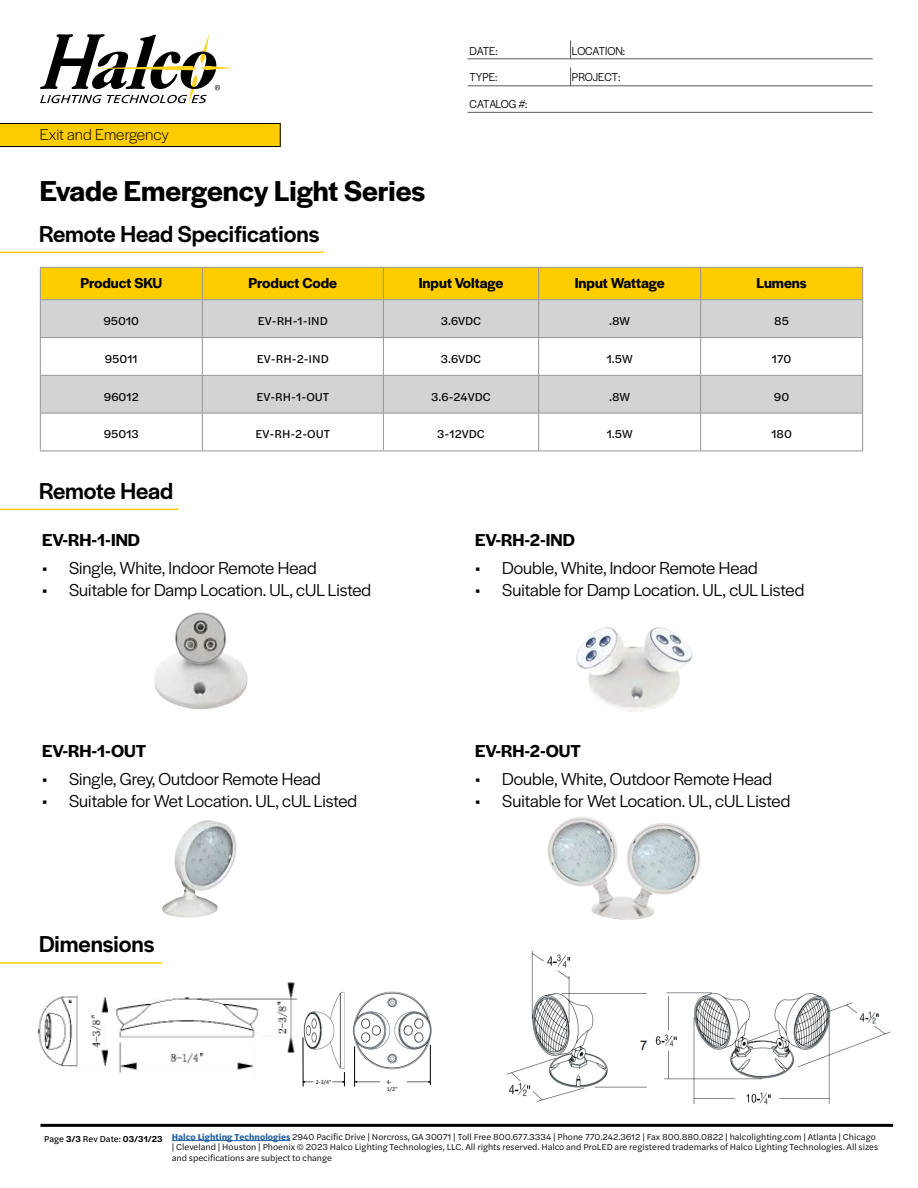
<style>
.page{position:relative;width:918px;height:1188px;background:#fff}
.page>*{position:absolute;margin:0;border:0;box-sizing:border-box;transform-origin:0 0}
.t1{font:600 30px "Halyard Display";color:#000}
.t2{font:500 24px "Halyard Display";color:#000}
.t3{font:18px "Halyard Display";color:#000}
.t4{font:600 18px "Halyard Display";letter-spacing:-.005em;color:#000}
.t5{font:16.5px "Calibri";color:#000}
.t6{font:300 16.5px "Halyard Display";color:#000}
.t7{font:600 15px "Halyard Display";color:#000}
.t8{font:12px "Halyard Text";color:#000}
.t9{font:12px "Halyard Display";color:#000;scale:.95 1}
.t10{font:12px "Halyard Display";letter-spacing:-.02em;color:#000;scale:.95 1}
.t11{font:9px/10.8px "Halyard Text";color:#000}
.t12{font:9px "Halyard Text";color:#000}
.t13{font:5.85px/7.1px "Calibri";color:#000}
.s1{font-weight:600}
.s2{font-weight:700;color:#215e9e}
</style>
<div class="page">
<svg style="left:40px;top:34px;width:193px;height:71px"></svg>
<hr style="left:40px;top:1124px;width:853px;height:3px;background:#000">
<svg style="left:0;top:123px;width:280px;height:24px"></svg>
<hr style="left:468px;top:59px;width:405px;height:1px;background:#59595c">
<svg style="left:570px;top:41px;width:1px;height:18px"></svg>
<hr style="left:468px;top:86px;width:405px;height:1px;background:#59595c">
<svg style="left:570px;top:68px;width:1px;height:18px"></svg>
<hr style="left:468px;top:112px;width:405px;height:1px;background:#59595c">
<hr style="left:0;top:252px;width:324px;height:1px;background:#fecd00">
<hr style="left:0;top:509px;width:178px;height:1px;background:#fecd00">
<hr style="left:0;top:962px;width:162px;height:2px;background:#fecd00">
<div style="left:41px;top:268px;width:821px;height:31px;background:#fecd00"></div>
<div style="left:41px;top:300px;width:821px;height:37px;background:#d1d3d4"></div>
<svg style="left:41px;top:338px;width:821px;height:113px"></svg>
<hr style="left:40px;top:267px;width:162px;height:1px;background:#939598">
<hr style="left:40px;top:268px;width:1px;height:31px;background:#939598">
<hr style="left:202px;top:267px;width:181px;height:1px;background:#939598">
<hr style="left:202px;top:268px;width:1px;height:31px;background:#939598">
<hr style="left:383px;top:267px;width:156px;height:1px;background:#939598">
<hr style="left:383px;top:268px;width:1px;height:31px;background:#939598">
<hr style="left:539px;top:267px;width:162px;height:1px;background:#939598">
<hr style="left:538px;top:268px;width:1px;height:31px;background:#939598">
<hr style="left:701px;top:267px;width:162px;height:1px;background:#939598">
<hr style="left:700px;top:268px;width:1px;height:31px;background:#939598">
<hr style="left:862px;top:268px;width:1px;height:31px;background:#939598">
<hr style="left:40px;top:299px;width:162px;height:1px;background:#939598">
<hr style="left:40px;top:300px;width:1px;height:37px;background:#939598">
<hr style="left:202px;top:299px;width:181px;height:1px;background:#939598">
<hr style="left:202px;top:300px;width:1px;height:37px;background:#939598">
<hr style="left:383px;top:299px;width:156px;height:1px;background:#939598">
<hr style="left:383px;top:300px;width:1px;height:37px;background:#939598">
<hr style="left:539px;top:299px;width:162px;height:1px;background:#939598">
<hr style="left:538px;top:300px;width:1px;height:37px;background:#939598">
<hr style="left:701px;top:299px;width:162px;height:1px;background:#939598">
<hr style="left:700px;top:300px;width:1px;height:37px;background:#939598">
<hr style="left:862px;top:300px;width:1px;height:37px;background:#939598">
<hr style="left:40px;top:337px;width:162px;height:1px;background:#939598">
<hr style="left:40px;top:338px;width:1px;height:37px;background:#939598">
<hr style="left:202px;top:337px;width:181px;height:1px;background:#939598">
<hr style="left:202px;top:338px;width:1px;height:37px;background:#939598">
<hr style="left:383px;top:337px;width:156px;height:1px;background:#939598">
<hr style="left:383px;top:338px;width:1px;height:37px;background:#939598">
<hr style="left:539px;top:337px;width:162px;height:1px;background:#939598">
<hr style="left:538px;top:338px;width:1px;height:37px;background:#939598">
<hr style="left:701px;top:337px;width:162px;height:1px;background:#939598">
<hr style="left:700px;top:338px;width:1px;height:37px;background:#939598">
<hr style="left:862px;top:338px;width:1px;height:37px;background:#939598">
<hr style="left:40px;top:375px;width:162px;height:1px;background:#939598">
<hr style="left:40px;top:376px;width:1px;height:37px;background:#939598">
<hr style="left:202px;top:375px;width:181px;height:1px;background:#939598">
<hr style="left:202px;top:376px;width:1px;height:37px;background:#939598">
<hr style="left:383px;top:375px;width:156px;height:1px;background:#939598">
<hr style="left:383px;top:376px;width:1px;height:37px;background:#939598">
<hr style="left:539px;top:375px;width:162px;height:1px;background:#939598">
<hr style="left:538px;top:376px;width:1px;height:37px;background:#939598">
<hr style="left:701px;top:375px;width:162px;height:1px;background:#939598">
<hr style="left:700px;top:376px;width:1px;height:37px;background:#939598">
<hr style="left:862px;top:376px;width:1px;height:37px;background:#939598">
<hr style="left:40px;top:413px;width:162px;height:1px;background:#939598">
<hr style="left:40px;top:413px;width:1px;height:38px;background:#939598">
<hr style="left:202px;top:413px;width:181px;height:1px;background:#939598">
<hr style="left:202px;top:413px;width:1px;height:38px;background:#939598">
<hr style="left:383px;top:413px;width:156px;height:1px;background:#939598">
<hr style="left:383px;top:413px;width:1px;height:38px;background:#939598">
<hr style="left:539px;top:413px;width:162px;height:1px;background:#939598">
<hr style="left:538px;top:413px;width:1px;height:38px;background:#939598">
<hr style="left:701px;top:413px;width:162px;height:1px;background:#939598">
<hr style="left:700px;top:413px;width:1px;height:38px;background:#939598">
<hr style="left:862px;top:413px;width:1px;height:38px;background:#939598">
<hr style="left:40px;top:451px;width:162px;height:1px;background:#939598">
<hr style="left:202px;top:451px;width:181px;height:1px;background:#939598">
<hr style="left:383px;top:451px;width:156px;height:1px;background:#939598">
<hr style="left:539px;top:451px;width:162px;height:1px;background:#939598">
<hr style="left:701px;top:451px;width:162px;height:1px;background:#939598">
<img style="left:162px;top:821px;width:59px;height:97px">
<img style="left:547px;top:817px;width:153px;height:103px">
<img style="left:576px;top:627px;width:117px;height:85px">
<img style="left:154px;top:612px;width:94px;height:97px">
<svg style="left:37px;top:995px;width:71px;height:72px"></svg>
<svg style="left:116px;top:982px;width:181px;height:91px"></svg>
<img style="left:506px;top:950px;width:141px;height:152px">
<img style="left:655px;top:992px;width:236px;height:113px">
<svg style="left:302px;top:991px;width:43px;height:82px"></svg>
<hr style="left:303px;top:1037px;width:1px;height:49px;background:#000">
<svg style="left:332px;top:1072px;width:13px;height:14px"></svg>
<svg style="left:303px;top:1081px;width:10px;height:2px"></svg>
<hr style="left:172px;top:1140px;width:118px;height:1px;background:#215e9e">
<svg style="left:353px;top:991px;width:79px;height:82px"></svg>
<hr style="left:430px;top:1045px;width:1px;height:40px;background:#000">
<hr style="left:354px;top:1046px;width:1px;height:41px;background:#000">
<svg style="left:355px;top:1081px;width:25px;height:2px"></svg>
<svg style="left:407px;top:1081px;width:23px;height:2px"></svg>
<h3 class="t6" style="left:40px;top:123px;width:131px">Exit and Emergency</h3>
<h1 class="t1" style="left:40px;top:170px;width:387px">Evade Emergency Light Series</h1>
<h2 class="t2" style="left:39px;top:217px;width:282px">Remote Head Specifications</h2>
<h3 class="t9" style="left:470px;top:42px;width:31px">DATE:</h3>
<h3 class="t9" style="left:572px;top:42px;width:58px">LOCATION:</h3>
<h3 class="t9" style="left:470px;top:69px;width:31px">TYPE:</h3>
<h3 class="t9" style="left:572px;top:69px;width:53px">PROJECT:</h3>
<h3 class="t10" style="left:470px;top:95px;width:63px">CATALOG #:</h3>
<h3 class="t7" style="left:80px;top:273px;width:83px">Product SKU</h3>
<h3 class="t7" style="left:249px;top:273px;width:90px">Product Code</h3>
<h3 class="t7" style="left:419px;top:273px;width:86px">Input Voltage</h3>
<h3 class="t7" style="left:575px;top:273px;width:91px">Input Wattage</h3>
<h3 class="t7" style="left:757px;top:273px;width:52px">Lumens</h3>
<h3 class="t8" style="left:103px;top:312px;width:37px">95010</h3>
<h3 class="t8" style="left:258px;top:312px;width:72px">EV-RH-1-IND</h3>
<h3 class="t8" style="left:441px;top:312px;width:42px">3.6VDC</h3>
<h3 class="t8" style="left:609px;top:312px;width:23px">.8W</h3>
<h3 class="t8" style="left:774px;top:312px;width:16px">85</h3>
<h3 class="t8" style="left:105px;top:350px;width:35px">95011</h3>
<h3 class="t8" style="left:257px;top:350px;width:73px">EV-RH-2-IND</h3>
<h3 class="t8" style="left:441px;top:350px;width:42px">3.6VDC</h3>
<h3 class="t8" style="left:607px;top:350px;width:27px">1.5W</h3>
<h3 class="t8" style="left:772px;top:350px;width:21px">170</h3>
<h3 class="t8" style="left:104px;top:388px;width:36px">96012</h3>
<h3 class="t8" style="left:256px;top:388px;width:74px">EV-RH-1-OUT</h3>
<h3 class="t8" style="left:431px;top:388px;width:61px">3.6-24VDC</h3>
<h3 class="t8" style="left:609px;top:388px;width:23px">.8W</h3>
<h3 class="t8" style="left:774px;top:388px;width:17px">90</h3>
<h3 class="t8" style="left:104px;top:426px;width:37px">95013</h3>
<h3 class="t8" style="left:256px;top:426px;width:76px">EV-RH-2-OUT</h3>
<h3 class="t8" style="left:437px;top:426px;width:49px">3-12VDC</h3>
<h3 class="t8" style="left:607px;top:426px;width:27px">1.5W</h3>
<h3 class="t8" style="left:771px;top:426px;width:22px">180</h3>
<h2 class="t2" style="left:39px;top:474px;width:136px">Remote Head</h2>
<h3 class="t4" style="left:42px;top:527px;width:100px">EV-RH-1-IND</h3>
<h3 class="t3" style="left:42px;top:556px;width:276px">• Single, White, Indoor Remote Head</h3>
<h3 class="t3" style="left:42px;top:577px;width:331px">• Suitable for Damp Location. UL, cUL Listed</h3>
<h3 class="t4" style="left:42px;top:738px;width:106px">EV-RH-1-OUT</h3>
<h3 class="t3" style="left:42px;top:767px;width:280px">• Single, Grey, Outdoor Remote Head</h3>
<h3 class="t3" style="left:42px;top:788px;width:317px">• Suitable for Wet Location. UL, cUL Listed</h3>
<h3 class="t5" style="left:-2px;top:927px;width:133px">ghting Specification</h3>
<h2 class="t2" style="left:39px;top:927px;width:117px">Dimensions</h2>
<p class="t13" style="left:316px;top:1078px;width:17px">2-3/4”</p>
<p class="t13" style="left:387px;top:1078px;width:12px">4-<br>1/2”</p>
<h3 class="t4" style="left:475px;top:527px;width:101px">EV-RH-2-IND</h3>
<h3 class="t3" style="left:475px;top:556px;width:284px">• Double, White, Indoor Remote Head</h3>
<h3 class="t3" style="left:475px;top:577px;width:331px">• Suitable for Damp Location. UL, cUL Listed</h3>
<h3 class="t4" style="left:475px;top:738px;width:107px">EV-RH-2-OUT</h3>
<h3 class="t3" style="left:475px;top:767px;width:298px">• Double, White, Outdoor Remote Head</h3>
<h3 class="t3" style="left:475px;top:788px;width:317px">• Suitable for Wet Location. UL, cUL Listed</h3>
<p class="t12" style="left:44px;top:1132px;width:120px">Page <span class="s1">3/3</span> Rev Date: <span class="s1">03/31/23</span></p>
<p class="t11" style="left:172px;top:1131px;width:708px"><span class="s2">Halco Lighting Technologies</span> 2940 Pacific Drive | Norcross, GA 30071 | Toll Free 800.677.3334 | Phone 770.242.3612 | Fax 800.880.0822 | halcolighting.com | Atlanta | Chicago | Cleveland | Houston | Phoenix © 2023 Halco Lighting Technologies, LLC. All rights reserved. Halco and ProLED are registered trademarks of Halco Lighting Technologies. All sizes and specifications are subject to change</p>
</div>
